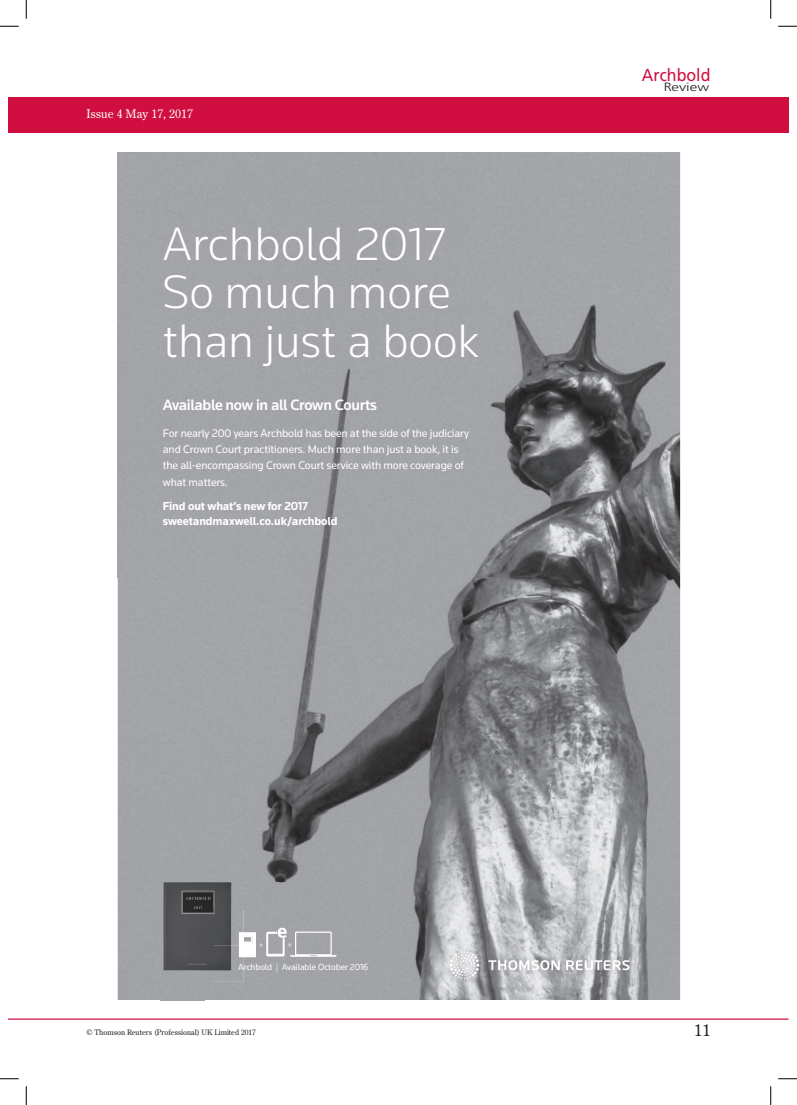
<style>
.page{position:relative;width:797px;height:1105px;background:#fff}
.page>*{position:absolute;margin:0;border:0;box-sizing:border-box;transform-origin:0 0}
.t1{font:300 48.62px/48.6px "Knowledge";color:#fff}
.t2{font:17.38px "Frutiger";color:#d10e40;scale:.92 1}
.t3{font:16.25px "Century Old Style";color:#231f20}
.t4{font:500 15.62px "Knowledge";letter-spacing:-.02em;color:#fff}
.t5{font:700 12px/14.5px "Knowledge";letter-spacing:-.01em;color:#fff}
.t6{font:11.88px "Century Old Style";color:#fff}
.t7{font:11.5px/16.2px "Knowledge";letter-spacing:-.01em;color:#fff}
.t8{font:300 11.5px "Frutiger";color:#231f20;scale:1.32 1}
.t9{font:9.12px "Knowledge";letter-spacing:-.01em;color:#fff}
.t10{font:7.5px "Century Old Style";color:#231f20}
.s1{font-size:48.12px}
.s2{font-size:12px}
.s3{font-weight:300}
</style>
<div class="page">
<div style="left:9px;top:97px;width:779px;height:36px;background:#d10e40"></div>
<hr style="left:9px;top:1018px;width:779px;height:2px;background:#d10e40">
<img style="left:118px;top:152px;width:432px;height:730px">
<img style="left:550px;top:152px;width:130px;height:848px">
<img style="left:204px;top:882px;width:346px;height:118px">
<img style="left:442px;top:944px;width:200px;height:42px">
<svg style="left:449px;top:951px;width:186px;height:28px;background:#bbbcbe"></svg>
<img style="left:153px;top:873px;width:90px;height:109px">
<svg style="left:239px;top:928px;width:98px;height:29px"></svg>
<img style="left:239px;top:932px;width:4px;height:25px">
<svg style="left:0;top:25px;width:19px;height:2px"></svg>
<svg style="left:778px;top:25px;width:19px;height:2px"></svg>
<svg style="left:0;top:1078px;width:19px;height:1px"></svg>
<svg style="left:778px;top:1078px;width:19px;height:1px"></svg>
<svg style="left:25px;top:0;width:2px;height:19px"></svg>
<svg style="left:25px;top:1086px;width:2px;height:19px"></svg>
<svg style="left:770px;top:0;width:1px;height:19px"></svg>
<svg style="left:770px;top:1086px;width:1px;height:19px"></svg>
<p class="t6" style="left:86px;top:106px;width:108px">Issue 4 May 17, 2017</p>
<h1 class="t1" style="left:162px;top:218px;width:319px">Archbold <span class="s1">2017<br></span>So much more than just a book</h1>
<h3 class="t4" style="left:163px;top:395px;width:216px">Available now in all Crown Courts</h3>
<p class="t7" style="left:163px;top:425px;width:308px">For nearly 200 years Archbold has been at the side of the judiciary and Crown Court practitioners. Much more than just a book, it is the all-encompassing Crown Court service with more coverage of what matters.</p>
<p class="t5" style="left:163px;top:499px;width:176px">Find out what’s new for 2017 sweetandmaxwell.co.uk/archbold</p>
<h2 class="t2" style="left:642px;top:65px;width:76px">Archbold</h2>
<p class="t8" style="left:663px;top:80px;width:36px"><span class="s2">R</span>eview</p>
<p class="t9" style="left:238px;top:961px;width:131px">Archbold <span class="s3">|</span> Available October 2016</p>
<p class="t10" style="left:86px;top:1028px;width:171px">© Thomson Reuters (Professional) UK Limited 2017</p>
<h3 class="t3" style="left:694px;top:1020px;width:18px">11</h3>
</div>
